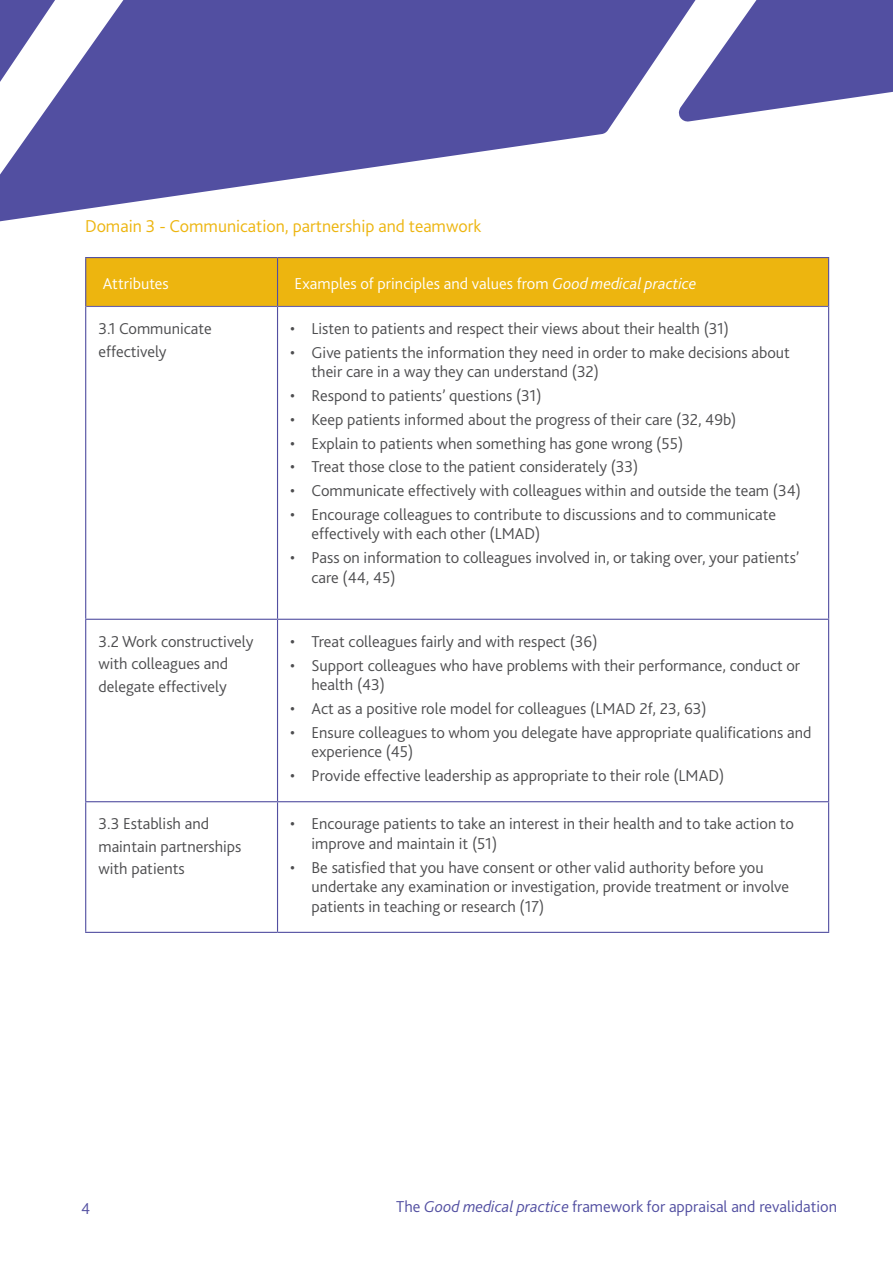
<style>
.page{position:relative;width:893px;height:1263px;background:#fff}
.page>*{position:absolute;margin:0;border:0;box-sizing:border-box;transform-origin:0 0}
.t1{font:300 18px "Bliss 2";color:#edb50f}
.t2{font:300 16.5px/19.5px "Bliss 2";color:#4d4d4f}
.t3{font:300 16.5px "Bliss 2";color:#fff}
.t4{font:300 16.5px "Bliss 2";color:#524fa1}
.s1{font-style:italic}
</style>
<div class="page">
<svg style="left:0;top:0;width:618px;height:222px;fill:#524fa1"></svg>
<svg style="left:618px;top:0;width:275px;height:122px"></svg>
<div style="left:86px;top:258px;width:742px;height:48px;background:#edb50f"></div>
<hr style="left:85px;top:306px;width:1px;height:313px;background:#524fa1">
<hr style="left:85px;top:257px;width:193px;height:1px;background:#524fa1">
<hr style="left:85px;top:258px;width:1px;height:48px;background:#524fa1">
<hr style="left:86px;top:306px;width:192px;height:1px;background:#6863ac">
<hr style="left:278px;top:257px;width:551px;height:1px;background:#524fa1">
<hr style="left:277px;top:258px;width:1px;height:48px;background:#524fa1">
<hr style="left:828px;top:258px;width:1px;height:48px;background:#524fa1">
<hr style="left:278px;top:306px;width:550px;height:1px;background:#6863ac">
<hr style="left:277px;top:307px;width:1px;height:312px;background:#524fa1">
<hr style="left:828px;top:306px;width:1px;height:313px;background:#524fa1">
<hr style="left:85px;top:620px;width:1px;height:181px;background:#524fa1">
<hr style="left:85px;top:619px;width:193px;height:1px;background:#524fa1">
<hr style="left:277px;top:620px;width:1px;height:181px;background:#524fa1">
<hr style="left:278px;top:619px;width:551px;height:1px;background:#524fa1">
<hr style="left:828px;top:620px;width:1px;height:181px;background:#524fa1">
<hr style="left:85px;top:802px;width:1px;height:130px;background:#524fa1">
<hr style="left:85px;top:801px;width:193px;height:1px;background:#524fa1">
<hr style="left:85px;top:932px;width:193px;height:1px;background:#524fa1">
<hr style="left:277px;top:802px;width:1px;height:130px;background:#524fa1">
<hr style="left:278px;top:801px;width:551px;height:1px;background:#524fa1">
<hr style="left:828px;top:802px;width:1px;height:130px;background:#524fa1">
<hr style="left:278px;top:932px;width:551px;height:1px;background:#524fa1">
<p class="t1" style="left:85px;top:215px;width:398px">Domain 3 - Communication, partnership and teamwork</p>
<p class="t3" style="left:103px;top:274px;width:68px">Attributes</p>
<p class="t3" style="left:295px;top:274px;width:403px">Examples of principles and values from <span class="s1">Good medical practice</span></p>
<p class="t2" style="left:98px;top:317px;width:115px;line-height:22.5px">3.1 Communicate effectively</p>
<p class="t2" style="left:290px;top:318px;width:440px">• Listen to patients and respect their views about their health (31)</p>
<p class="t2" style="left:312px;top:342px;width:480px;text-indent:-21px">• Give patients the information they need in order to make decisions about their care in a way they can understand (32)</p>
<p class="t2" style="left:290px;top:385px;width:253px">• Respond to patients’ questions (31)</p>
<p class="t2" style="left:290px;top:409px;width:448px">• Keep patients informed about the progress of their care (32, 49b)</p>
<p class="t2" style="left:290px;top:433px;width:395px">• Explain to patients when something has gone wrong (55)</p>
<p class="t2" style="left:290px;top:457px;width:350px">• Treat those close to the patient considerately (33)</p>
<p class="t2" style="left:290px;top:480px;width:512px">• Communicate effectively with colleagues within and outside the team (34)</p>
<p class="t2" style="left:312px;top:504px;width:466px;text-indent:-21px">• Encourage colleagues to contribute to discussions and to communicate effectively with each other (LMAD)</p>
<p class="t2" style="left:312px;top:547px;width:490px;text-indent:-21px">• Pass on information to colleagues involved in, or taking over, your patients’ care (44, 45)</p>
<p class="t2" style="left:98px;top:630px;width:157px;line-height:22.5px">3.2 Work constructively with colleagues and delegate effectively</p>
<p class="t2" style="left:290px;top:631px;width:309px">• Treat colleagues fairly and with respect (36)</p>
<p class="t2" style="left:311px;top:655px;width:490px;text-indent:-21px">• Support colleagues who have problems with their performance, conduct or health (43)</p>
<p class="t2" style="left:290px;top:698px;width:418px">• Act as a positive role model for colleagues (LMAD 2f, 23, 63)</p>
<p class="t2" style="left:311px;top:722px;width:501px;text-indent:-21px">• Ensure colleagues to whom you delegate have appropriate qualifications and experience (45)</p>
<p class="t2" style="left:290px;top:765px;width:435px">• Provide effective leadership as appropriate to their role (LMAD)</p>
<p class="t2" style="left:98px;top:812px;width:145px;line-height:22.5px">3.3 Establish and maintain partnerships with patients</p>
<p class="t2" style="left:311px;top:814px;width:484px;text-indent:-21px">• Encourage patients to take an interest in their health and to take action to improve and maintain it (51)</p>
<p class="t2" style="left:311px;top:857px;width:479px;text-indent:-21px">• Be satisfied that you have consent or other valid authority before you undertake any examination or investigation, provide treatment or involve patients in teaching or research (17)</p>
<p class="t4" style="left:81px;top:1198px;width:11px">4</p>
<p class="t4" style="left:396px;top:1196px;width:442px">The <span class="s1">Good medical practice</span> framework for appraisal and revalidation</p>
</div>
